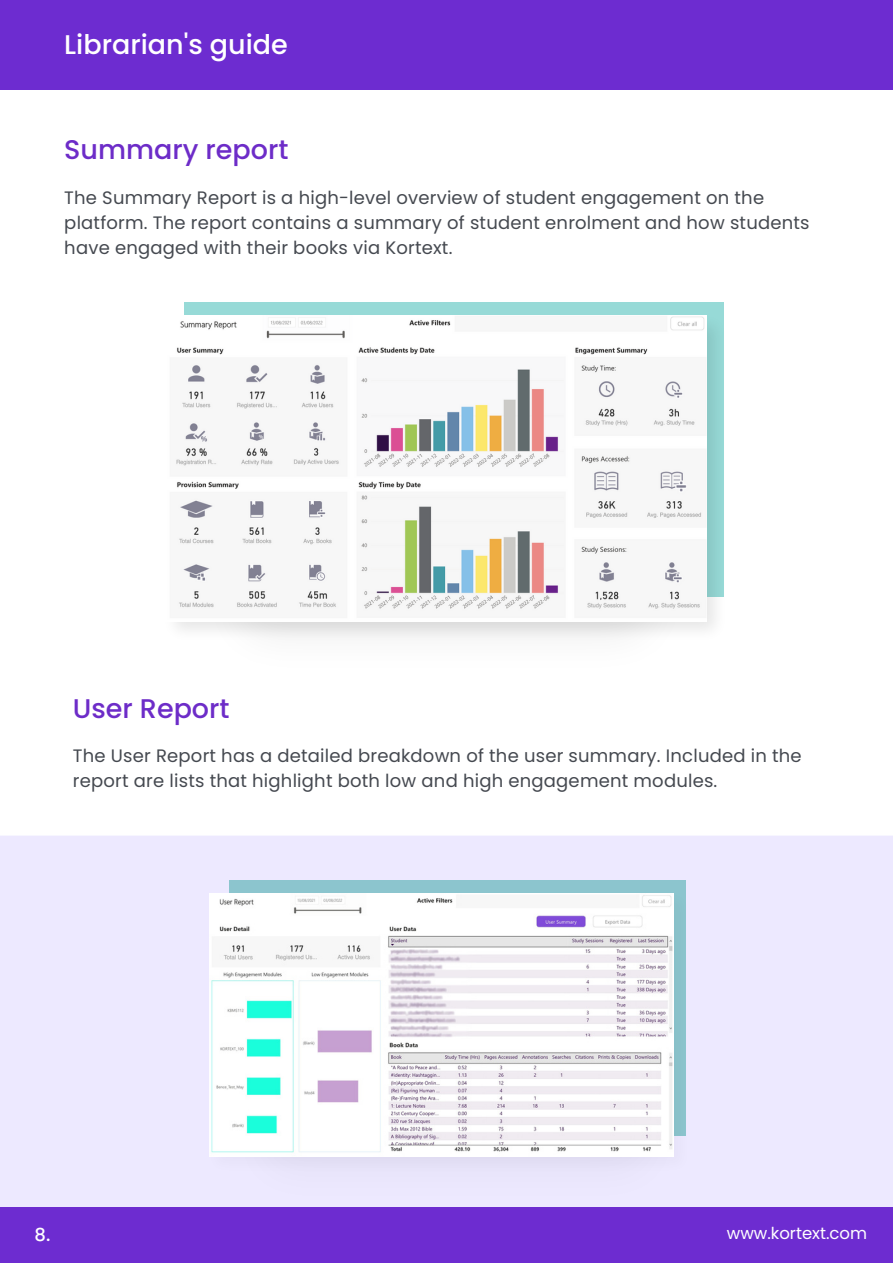
<style>
.page{position:relative;width:893px;height:1264px;background:#fff}
.page>*{position:absolute;margin:0;border:0;box-sizing:border-box;transform-origin:0 0}
.t1{font:500 27px "Poppins";color:#6d2cc8}
.t2{font:500 27px "Poppins";color:#fff}
.t3{font:18px/24.8px "Poppins";letter-spacing:.01em;color:#454950}
.t4{font:500 18px "Poppins";color:#fff}
.t5{font:16.5px "Poppins";color:#fff}
</style>
<div class="page">
<div style="left:0;top:835px;width:892px;height:372px;background:#ede9ff"></div>
<img style="left:209px;top:885px;width:477px;height:278px">
<img style="left:209px;top:893px;width:464px;height:263px">
<img style="left:169px;top:315px;width:537px;height:303px">
<div style="left:0;top:1207px;width:892px;height:55px;background:#6d2cd0"></div>
<div style="left:0;top:0;width:892px;height:89px;background:#6d2cd0"></div>
<p class="t2" style="left:64px;top:26px;width:225px">Librarian's guide</p>
<p class="t1" style="left:64px;top:131px;width:226px">Summary report</p>
<p class="t3" style="left:64px;top:186px;width:746px">The Summary Report is a high-level overview of student engagement on the platform. The report contains a summary of student enrolment and how students have engaged with their books via Kortext.</p>
<p class="t1" style="left:73px;top:689px;width:158px">User Report</p>
<p class="t3" style="left:73px;top:743px;width:730px">The User Report has a detailed breakdown of the user summary. Included in the report are lists that highlight both low and high engagement modules.</p>
<p class="t4" style="left:35px;top:1221px;width:17px">8.</p>
<p class="t5" style="left:726px;top:1221px;width:142px">www.kortext.com</p>
<p class="t5" style="left:678px;top:1227px;width:142px">www.kortext.com</p>
</div>
